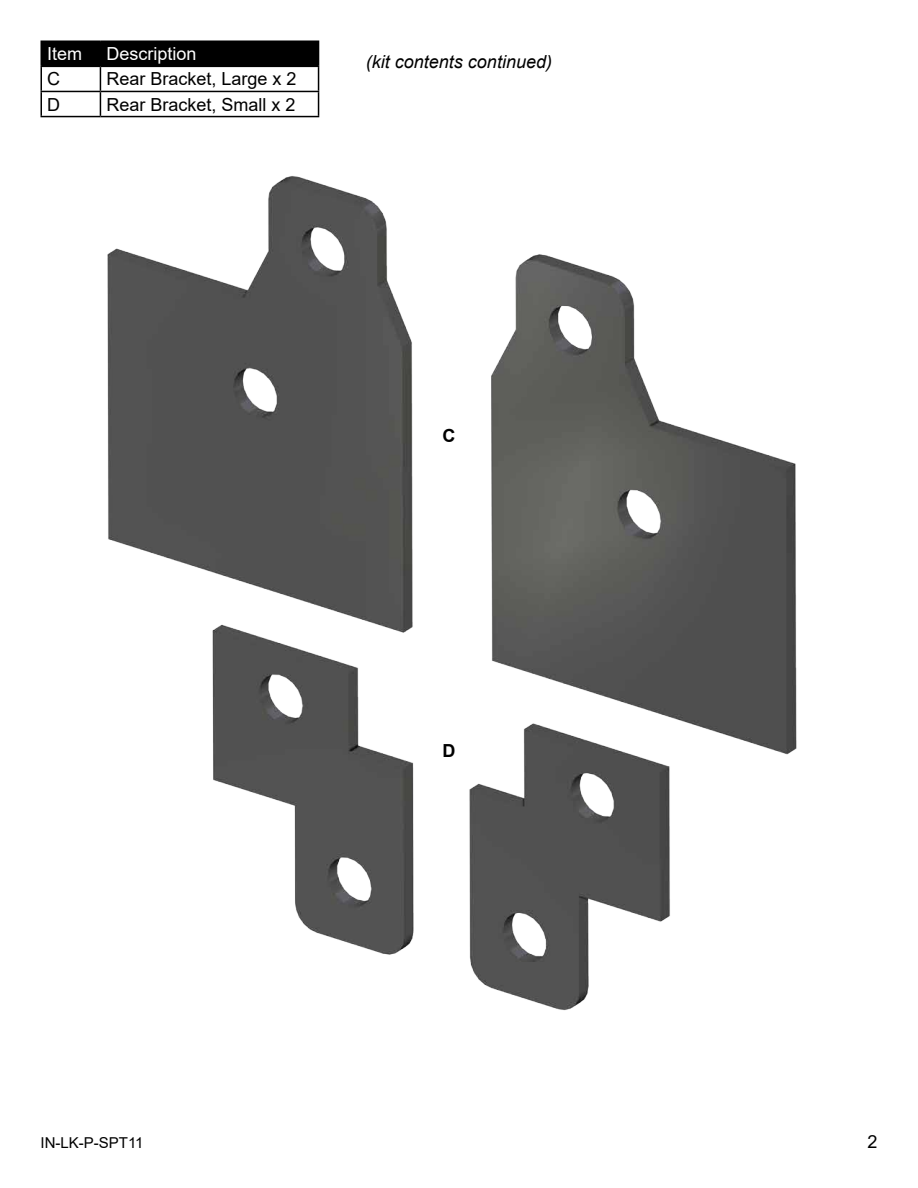
<style>
.page{position:relative;width:918px;height:1188px;background:#fff}
.page>*{position:absolute;margin:0;border:0;box-sizing:border-box;transform-origin:0 0}
.t1{font:18px "Arial";color:#000}
.t2{font:italic 18px "Arial";color:#000}
.t3{font:18px "Arial";color:#fff}
.t4{font:700 18px "Arial";color:#000}
.t5{font:15px "Arial";color:#000}
</style>
<div class="page">
<img style="left:107px;top:176px;width:690px;height:835px">
<hr style="left:40px;top:66px;width:60px;height:1px;background:#000">
<hr style="left:40px;top:67px;width:2px;height:24px;background:#000">
<hr style="left:40px;top:91px;width:60px;height:1px;background:#000">
<hr style="left:40px;top:92px;width:2px;height:24px;background:#000">
<hr style="left:40px;top:116px;width:60px;height:1px;background:#000">
<hr style="left:100px;top:116px;width:219px;height:1px;background:#000">
<hr style="left:40px;top:40px;width:60px;height:2px;background:#000">
<hr style="left:40px;top:42px;width:2px;height:24px;background:#000">
<hr style="left:100px;top:40px;width:219px;height:2px;background:#000">
<svg style="left:41px;top:41px;width:278px;height:75px"></svg>
<p class="t3" style="left:47px;top:42px;width:37px">Item</p>
<p class="t3" style="left:106px;top:42px;width:92px">Description</p>
<p class="t1" style="left:47px;top:67px;width:14px">C</p>
<p class="t1" style="left:106px;top:67px;width:192px">Rear Bracket, Large x 2</p>
<p class="t1" style="left:47px;top:92px;width:14px">D</p>
<p class="t1" style="left:106px;top:92px;width:191px">Rear Bracket, Small x 2</p>
<p class="t2" style="left:366px;top:50px;width:188px">(kit contents continued)</p>
<p class="t4" style="left:442px;top:423px;width:14px">C</p>
<p class="t4" style="left:442px;top:738px;width:14px">D</p>
<p class="t5" style="left:40px;top:1132px;width:105px">IN-LK-P-SPT11</p>
<p class="t1" style="left:867px;top:1129px;width:12px">2</p>
</div>
